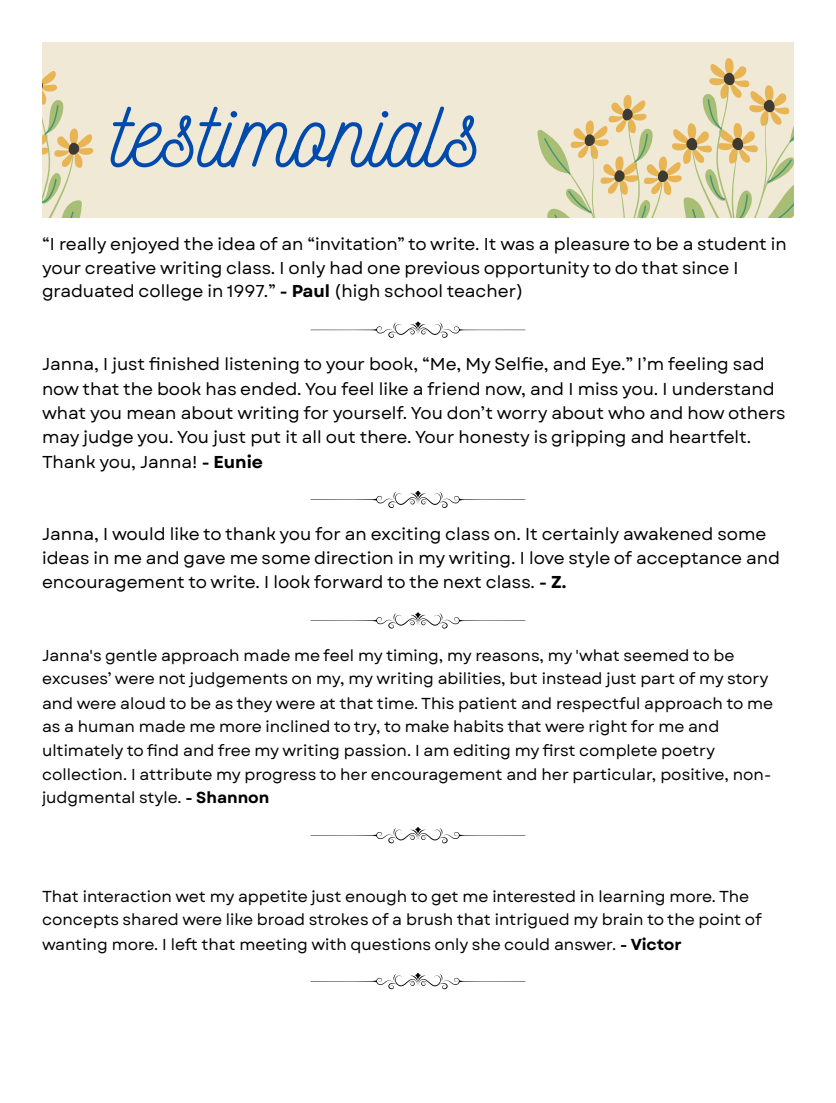
<style>
.page{position:relative;width:836px;height:1103px;background:#fff}
.page>*{position:absolute;margin:0;border:0;box-sizing:border-box;transform-origin:0 0}
.t1{font:94.95px "Nickainley";color:#004aad}
.t2{font:17.25px/23.9px "Garet";color:#000}
.t3{font:15.9px/23.7px "Garet";color:#000}
.s1{font-weight:700}
</style>
<div class="page">
<div style="left:42px;top:42px;width:751px;height:175px;background:#efe9d5"></div>
<svg style="left:537px;top:58px;width:256px;height:159px"></svg>
<svg style="left:42px;top:71px;width:51px;height:146px"></svg>
<svg style="left:310px;top:322px;width:215px;height:16px"></svg>
<svg style="left:310px;top:491px;width:215px;height:17px"></svg>
<svg style="left:310px;top:612px;width:215px;height:16px"></svg>
<svg style="left:310px;top:827px;width:215px;height:16px"></svg>
<svg style="left:310px;top:973px;width:215px;height:16px"></svg>
<p class="t1" style="left:112px;top:72px;width:371px">testimonials</p>
<h3 class="t2" style="left:42px;top:232px;width:746px">“I really enjoyed the idea of an “invitation” to write. It was a pleasure to be a student in your creative writing class. I only had one previous opportunity to do that since I graduated college in 1997.” <span class="s1">- Paul</span> (high school teacher)</h3>
<h3 class="t2" style="left:42px;top:352px;width:745px;line-height:24.3px">Janna, I just finished listening to your book, “Me, My Selfie, and Eye.” I’m feeling sad now that the book has ended. You feel like a friend now, and I miss you. I understand what you mean about writing for yourself. You don’t worry about who and how others may judge you. You just put it all out there. Your honesty is gripping and heartfelt.<br>Thank you, Janna! <span class="s1">- Eunie</span></h3>
<h3 class="t2" style="left:42px;top:522px;width:739px">Janna, I would like to thank you for an exciting class on. It certainly awakened some ideas in me and gave me some direction in my writing. I love style of acceptance and encouragement to write. I look forward to the next class. <span class="s1">- Z.</span></h3>
<p class="t3" style="left:42px;top:643px;width:732px">Janna's gentle approach made me feel my timing, my reasons, my 'what seemed to be excuses’ were not judgements on my, my writing abilities, but instead just part of my story and were aloud to be as they were at that time. This patient and respectful approach to me as a human made me more inclined to try, to make habits that were right for me and ultimately to find and free my writing passion. I am editing my first complete poetry collection. I attribute my progress to her encouragement and her particular, positive, non&shy;judgmental style. <span class="s1">- Shannon</span></p>
<p class="t3" style="left:42px;top:884px;width:721px">That interaction wet my appetite just enough to get me interested in learning more. The concepts shared were like broad strokes of a brush that intrigued my brain to the point of wanting more. I left that meeting with questions only she could answer. <span class="s1">- Victor</span></p>
</div>
